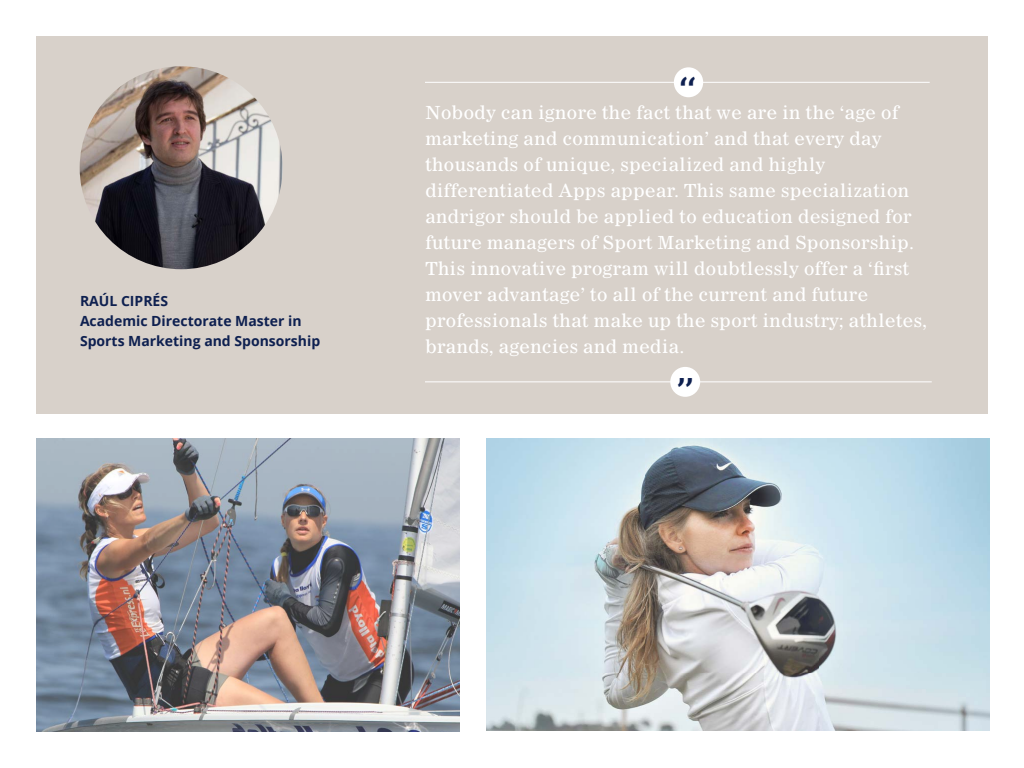
<style>
.page{position:relative;width:1024px;height:768px;background:#fff}
.page>*{position:absolute;margin:0;border:0;box-sizing:border-box;transform-origin:0 0}
.t1{font:43.4px "Orator Std";color:#0e2050}
.t2{font:18px/26px "Corona LT Std";letter-spacing:-.01em;color:#fff}
.t3{font:700 14px/20px "Open Sans";color:#0e2050}
</style>
<div class="page">
<div style="left:36px;top:36px;width:952px;height:378px;background:#d8d1ca"></div>
<hr style="left:425px;top:382px;width:507px;height:1px;background:#fff">
<div style="left:670px;top:367px;width:30px;height:30px;background:#fff;border-radius:50%"></div>
<hr style="left:425px;top:82px;width:505px;height:1px;background:#fff">
<div style="left:674px;top:67px;width:29px;height:30px;background:#fff;border-radius:50%"></div>
<img style="left:36px;top:439px;width:423px;height:293px">
<img style="left:486px;top:439px;width:503px;height:292px">
<img style="left:80px;top:66px;width:203px;height:203px;border-radius:101px">
<p class="t3" style="left:80px;top:290px;width:242px">RAÚL CIPRÉS<br>Academic Directorate Master in<br>Sports Marketing and Sponsorship</p>
<h1 class="t1" style="left:675px;top:61px;width:28px">“</h1>
<p class="t2" style="left:425px;top:99px;width:475px">Nobody can ignore the fact that we are in the ‘age of</p>
<p class="t2" style="left:425px;top:125px;width:504px">marketing and communication’ and that every day thousands of unique, specialized and highly differentiated Apps appear. This same specialization andrigor should be applied to education designed for future managers of Sport Marketing and Sponsorship.<br>This innovative program will doubtlessly offer a ‘first mover advantage’ to all of the current and future professionals that make up the sport industry; athletes, brands, agencies and media.</p>
<h1 class="t1" style="left:672px;top:362px;width:28px">”</h1>
</div>
